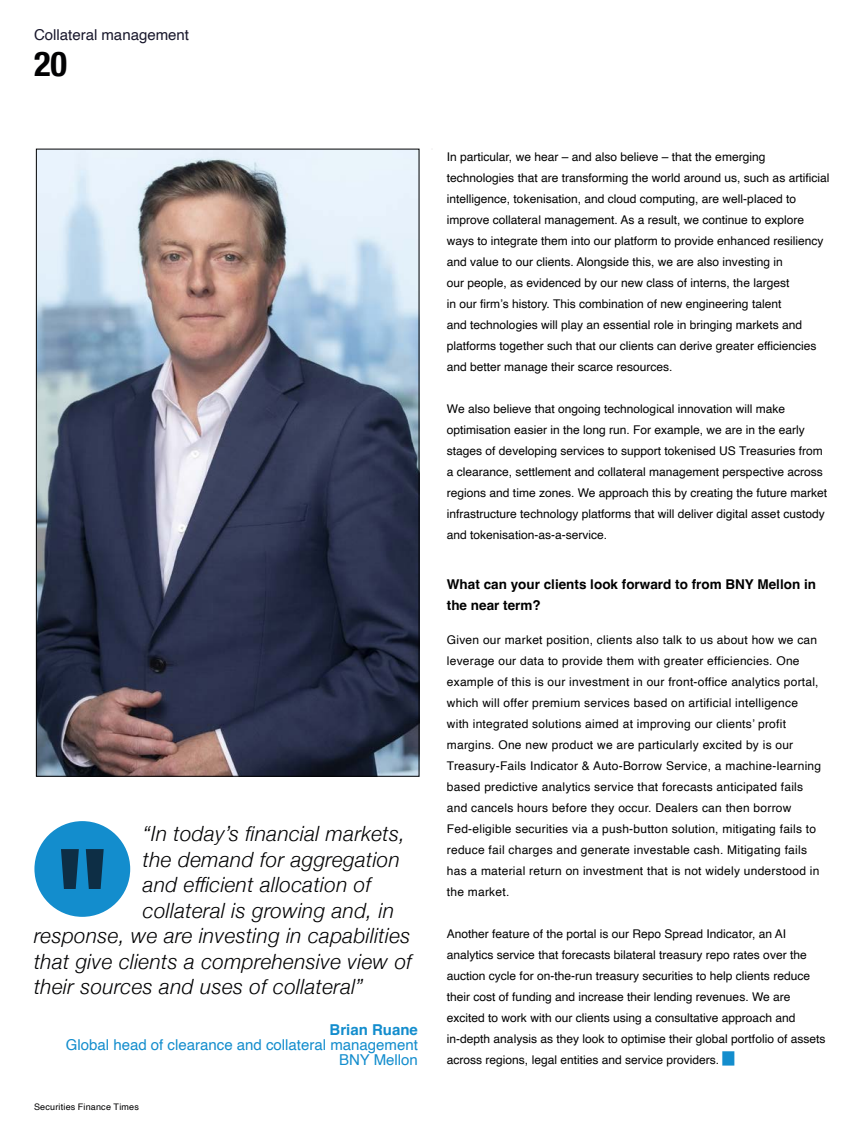
<style>
.page{position:relative;width:864px;height:1136px;background:#fff}
.page>*{position:absolute;margin:0;border:0;box-sizing:border-box;transform-origin:0 0}
.t1{font:700 condensed 34.5px "Helvetica Neue";color:#020203}
.t2{font:italic 300 21px "Helvetica Neue";letter-spacing:.02em;color:#020203}
.t3{font:15px/15px "Helvetica";color:#138dcd;text-align:right}
.t4{font:15px "Helvetica";color:#19182c}
.t5{font:700 15px "Helvetica";color:#138dcd}
.t6{font:700 13.5px/21px "Helvetica";color:#000}
.t7{font:12px/21px "Helvetica";color:#000}
.t8{font:12px/21px "Helvetica";letter-spacing:.02em;color:#000}
.t9{font:9px "Helvetica";letter-spacing:.02em;color:#020203}
</style>
<div class="page">
<img style="left:38px;top:151px;width:379px;height:623px">
<div style="left:34px;top:821px;width:96px;height:95px;background:#138dcd;border-radius:50%"></div>
<svg style="left:61px;top:849px;width:43px;height:39px"></svg>
<p class="t4" style="left:34px;top:23px;width:156px">Collateral management</p>
<h1 class="t1" style="left:34px;top:35px;width:35px">20</h1>
<h2 class="t2" style="left:143px;top:816px;width:263px">“In today’s financial markets,</h2>
<h2 class="t2" style="left:143px;top:842px;width:258px">the demand for aggregation</h2>
<h2 class="t2" style="left:143px;top:867px;width:229px">and efficient allocation of</h2>
<h2 class="t2" style="left:143px;top:893px;width:252px">collateral is growing and, in</h2>
<h2 class="t2" style="left:34px;top:918px;width:377px">response, we are investing in capabilities</h2>
<h2 class="t2" style="left:34px;top:944px;width:379px">that give clients a comprehensive view of</h2>
<h2 class="t2" style="left:34px;top:969px;width:330px">their sources and uses of collateral”</h2>
<p class="t5" style="left:329px;top:1020px;width:90px">Brian Ruane</p>
<p class="t3" style="left:66px;top:1037px;width:353px">Global head of clearance and collateral management<br>BNY Mellon</p>
<p class="t9" style="left:34px;top:1099px;width:106px">Securities Finance Times</p>
<p class="t7" style="left:446px;top:146px;width:384px">In particular, we hear – and also believe – that the emerging technologies that are transforming the world around us, such as artificial intelligence, tokenisation, and cloud computing, are well-placed to improve collateral management. As a result, we continue to explore ways to integrate them into our platform to provide enhanced resiliency and value to our clients. Alongside this, we are also investing in<br>our people, as evidenced by our new class of interns, the largest<br>in our firm’s history. This combination of new engineering talent<br>and technologies will play an essential role in bringing markets and platforms together such that our clients can derive greater efficiencies and better manage their scarce resources.</p>
<p class="t7" style="left:446px;top:398px;width:381px">We also believe that ongoing technological innovation will make optimisation easier in the long run. For example, we are in the early stages of developing services to support tokenised US Treasuries from a clearance, settlement and collateral management perspective across regions and time zones. We approach this by creating the future market infrastructure technology platforms that will deliver digital asset custody and tokenisation-as-a-service.</p>
<p class="t6" style="left:446px;top:575px;width:370px">What can your clients look forward to from BNY Mellon in the near term?</p>
<p class="t8" style="left:446px;top:629px;width:375px">Given our market position, clients also talk to us about how we can leverage our data to provide them with greater efficiencies. One example of this is our investment in our front-office analytics portal, which will offer premium services based on artificial intelligence with integrated solutions aimed at improving our clients’ profit margins. One new product we are particularly excited by is our Treasury-Fails Indicator &amp; Auto-Borrow Service, a machine-learning based predictive analytics service that forecasts anticipated fails and cancels hours before they occur. Dealers can then borrow Fed-eligible securities via a push-button solution, mitigating fails to reduce fail charges and generate investable cash. Mitigating fails has a material return on investment that is not widely understood in the market.</p>
<p class="t7" style="left:446px;top:923px;width:380px">Another feature of the portal is our Repo Spread Indicator, an AI analytics service that forecasts bilateral treasury repo rates over the auction cycle for on-the-run treasury securities to help clients reduce their cost of funding and increase their lending revenues. We are excited to work with our clients using a consultative approach and in-depth analysis as they look to optimise their global portfolio of assets across regions, legal entities and service providers. <sup>█</sup></p>
</div>
